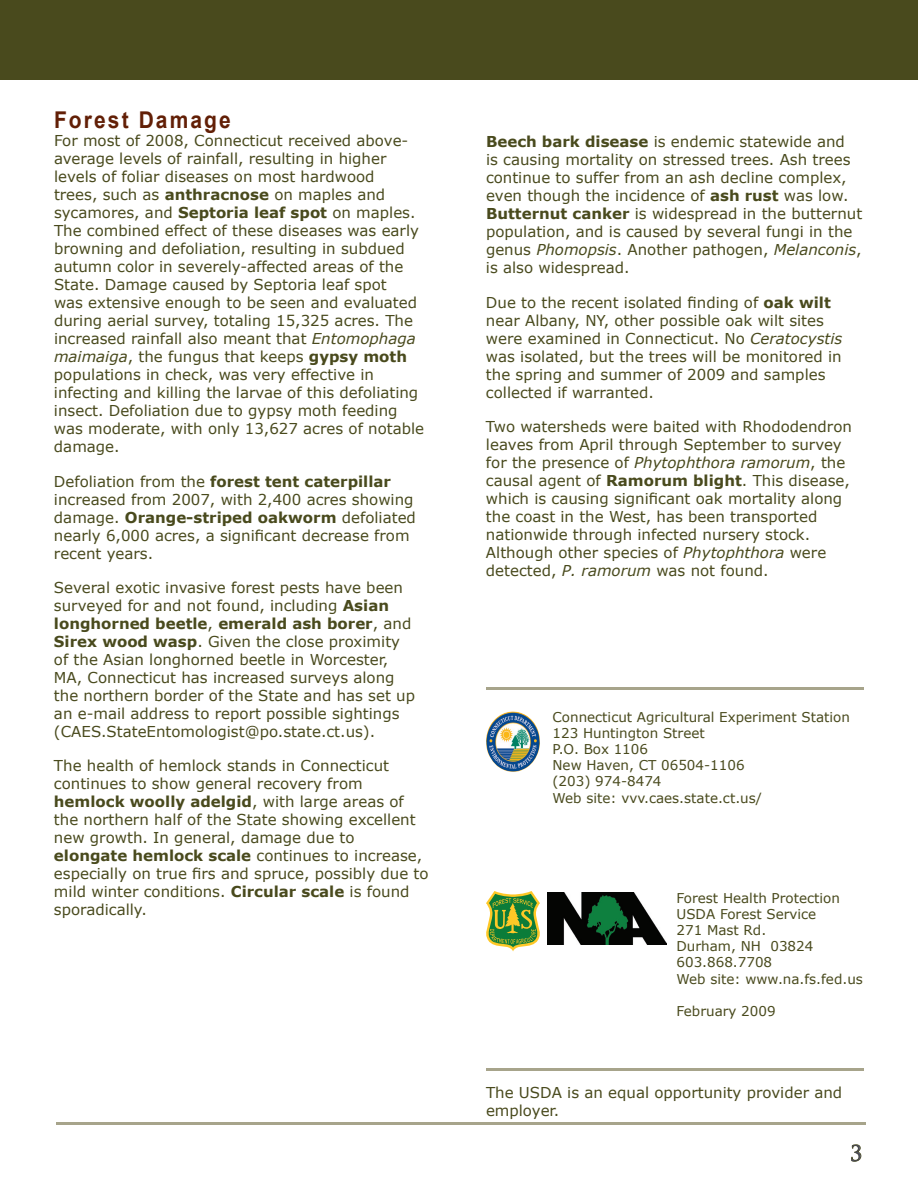
<style>
.page{position:relative;width:918px;height:1188px;background:#fff}
.page>*{position:absolute;margin:0;border:0;box-sizing:border-box;transform-origin:0 0}
.t1{font:700 23.1px "Arial";letter-spacing:.1em;color:#621f06;scale:.91 1}
.t2{font:21px "Trajan Pro";color:#48495a}
.t3{font:15px/18px "Verdana";color:#494a1d}
.t4{font:13.5px/16.2px "Verdana";color:#494a1d}
.s1{font-weight:700}
.s2{font-style:italic}
</style>
<div class="page">
<div style="left:0;top:0;width:918px;height:79px;background:#494a1d"></div>
<svg style="left:851px;top:1144px;width:11px;height:18px"></svg>
<hr style="left:56px;top:1122px;width:810px;height:3px;background:#a7a48b">
<img style="left:486px;top:711px;width:54px;height:61px">
<svg style="left:486px;top:891px;width:54px;height:60px"></svg>
<img style="left:548px;top:892px;width:119px;height:52px">
<hr style="left:486px;top:687px;width:378px;height:3px;background:#a7a48b">
<hr style="left:486px;top:1068px;width:378px;height:3px;background:#a7a48b">
<h1 class="t1" style="left:54px;top:105px;width:196px">Forest Damage</h1>
<p class="t3" style="left:54px;top:131px;width:372px">For most of 2008, Connecticut received above&shy;average levels of rainfall, resulting in higher levels of foliar diseases on most hardwood<br>trees, such as <span class="s1">anthracnose</span> on maples and sycamores, and <span class="s1">Septoria leaf spot</span> on maples.<br>The combined effect of these diseases was early browning and defoliation, resulting in subdued autumn color in severely-affected areas of the State. Damage caused by Septoria leaf spot<br>was extensive enough to be seen and evaluated during aerial survey, totaling 15,325 acres. The increased rainfall also meant that <span class="s2">Entomophaga maimaiga</span>, the fungus that keeps <span class="s1">gypsy moth </span>populations in check, was very effective in infecting and killing the larvae of this defoliating insect. Defoliation due to gypsy moth feeding was moderate, with only 13,627 acres of notable damage.</p>
<p class="t3" style="left:54px;top:472px;width:363px">Defoliation from the <span class="s1">forest tent caterpillar </span>increased from 2007, with 2,400 acres showing damage. <span class="s1">Orange-striped oakworm</span> defoliated nearly 6,000 acres, a significant decrease from recent years.</p>
<p class="t3" style="left:54px;top:578px;width:363px">Several exotic invasive forest pests have been surveyed for and not found, including <span class="s1">Asian longhorned beetle</span>, <span class="s1">emerald ash borer</span>, and <span class="s1">Sirex wood wasp</span>. Given the close proximity of the Asian longhorned beetle in Worcester, MA, Connecticut has increased surveys along the northern border of the State and has set up an e-mail address to report possible sightings (CAES.StateEntomologist@po.state.ct.us).</p>
<p class="t3" style="left:54px;top:756px;width:376px">The health of hemlock stands in Connecticut continues to show general recovery from <span class="s1">hemlock woolly adelgid</span>, with large areas of the northern half of the State showing excellent new growth. In general, damage due to <span class="s1">elongate hemlock scale</span> continues to increase, especially on true firs and spruce, possibly due to mild winter conditions. <span class="s1">Circular scale</span> is found sporadically.</p>
<p class="t3" style="left:486px;top:133px;width:378px"><span class="s1">Beech bark disease</span> is endemic statewide and<br>is causing mortality on stressed trees. Ash trees continue to suffer from an ash decline complex, even though the incidence of <span class="s1">ash rust</span> was low.<br><span class="s1">Butternut canker</span> is widespread in the butternut population, and is caused by several fungi in the genus <span class="s2">Phomopsis</span>. Another pathogen, <span class="s2">Melanconis</span>, is also widespread.</p>
<p class="t3" style="left:486px;top:293px;width:358px">Due to the recent isolated finding of <span class="s1">oak wilt </span>near Albany, NY, other possible oak wilt sites were examined in Connecticut. No <span class="s2">Ceratocystis </span>was isolated, but the trees will be monitored in the spring and summer of 2009 and samples collected if warranted.</p>
<p class="t3" style="left:486px;top:417px;width:367px">Two watersheds were baited with Rhododendron leaves from April through September to survey for the presence of <span class="s2">Phytophthora ramorum</span>, the causal agent of <span class="s1">Ramorum blight</span>. This disease, which is causing significant oak mortality along the coast in the West, has been transported nationwide through infected nursery stock.<br>Although other species of <span class="s2">Phytophthora</span> were detected, <span class="s2">P. ramorum</span> was not found.</p>
<p class="t4" style="left:553px;top:708px;width:299px">Connecticut Agricultural Experiment Station<br>123 Huntington Street<br>P.O. Box 1106<br>New Haven, CT 06504-1106<br>(203) 974-8474<br>Web site: vvv.caes.state.ct.us/</p>
<p class="t4" style="left:676px;top:889px;width:188px">Forest Health Protection<br>USDA Forest Service<br>271 Mast Rd.<br>Durham, NH 03824<br>603.868.7708<br>Web site: www.na.fs.fed.us</p>
<p class="t4" style="left:676px;top:1003px;width:101px">February 2009</p>
<p class="t3" style="left:486px;top:1083px;width:358px">The USDA is an equal opportunity provider and employer.</p>
<h2 class="t2" style="left:850px;top:1140px;width:13px">3</h2>
</div>
